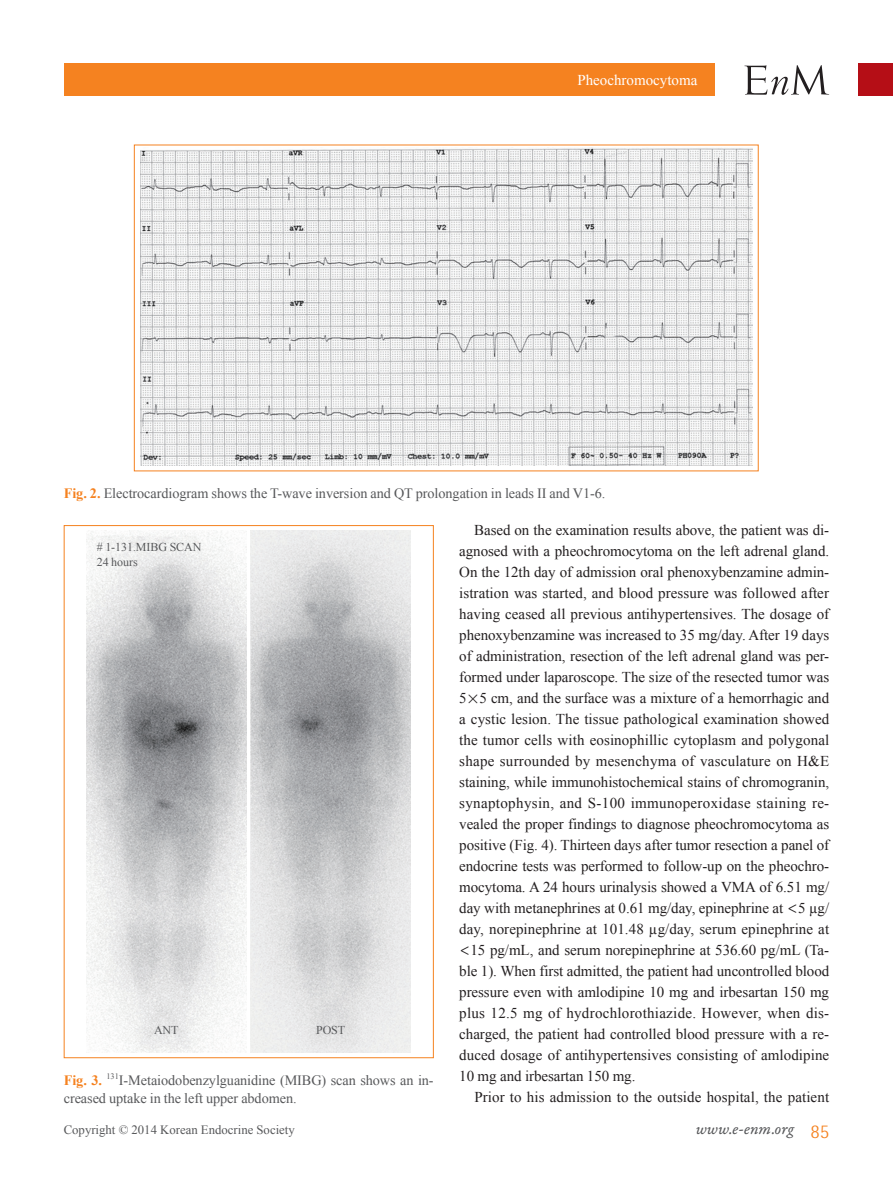
<style>
.page{position:relative;width:893px;height:1191px;background:#fff}
.page>*{position:absolute;margin:0;border:0;box-sizing:border-box;transform-origin:0 0}
.t1{font:16.5px "Garamond Premr Pro It Capt";color:#57585a}
.본문{font:15px/21px "Times New Roman";letter-spacing:.005em;color:#231f20;text-align:justify}
.t2{font:15px "Times New Roman";color:#fff}
.표그림제목{font:14.25px/17.9px "Times New Roman";letter-spacing:-.005em;color:#57585a}
.t3{font:12.75px "Times New Roman";color:#57585a}
.그림지문{font:12px "Times New Roman";letter-spacing:-.005em;color:#57585a}
.s1{font-weight:700;color:#f58220}
.s2{font-family:"Dotum"}
.s3{font-family:"Rotis Semi Sans Std";font-weight:300;font-size:19.5px;color:#f58220}
</style>
<div class="page">
<div style="left:859px;top:64px;width:34px;height:32px;background:#b50e16"></div>
<div style="left:64px;top:64px;width:650px;height:32px;background:#f58220"></div>
<svg style="left:744px;top:65px;width:85px;height:30px"></svg>
<img style="left:87px;top:531px;width:159px;height:521px">
<img style="left:250px;top:531px;width:161px;height:521px">
<img style="left:140px;top:148px;width:613px;height:317px">
<p class="t2" style="left:577px;top:70px;width:121px">Pheochromocytoma</p>
<p class="표그림제목" style="left:64px;top:484px;width:543px"><span class="s1">Fig. 2.</span> Electrocardiogram shows the T-wave inversion and QT prolongation in leads II and V1-6.</p>
<p class="그림지문" style="left:97px;top:539px;width:106px"># 1-131.MIBG SCAN</p>
<p class="그림지문" style="left:97px;top:554px;width:42px">24 hours</p>
<p class="그림지문" style="left:154px;top:1021px;width:26px">ANT</p>
<p class="그림지문" style="left:316px;top:1021px;width:31px">POST</p>
<p class="표그림제목" style="left:64px;top:1071px;width:371px"><span class="s1">Fig. 3.</span> <sup>131</sup>I-Metaiodobenzylguanidine (MIBG) scan shows an in&shy;creased uptake in the left upper abdomen.</p>
<p class="본문" style="left:459px;top:519px;width:372px;text-indent:15px">Based on the examination results above, the patient was di&shy;agnosed with a pheochromocytoma on the left adrenal gland.<br>On the 12th day of admission oral phenoxybenzamine admin&shy;istration was started, and blood pressure was followed after having ceased all previous antihypertensives. The dosage of phenoxybenzamine was increased to 35 mg/day. After 19 days of administration, resection of the left adrenal gland was per&shy;formed under laparoscope. The size of the resected tumor was 5<span class="s2">×</span>5 cm, and the surface was a mixture of a hemorrhagic and a cystic lesion. The tissue pathological examination showed the tumor cells with eosinophillic cytoplasm and polygonal shape surrounded by mesenchyma of vasculature on H&amp;E staining, while immunohistochemical stains of chromogranin, synaptophysin, and S-100 immunoperoxidase staining re&shy;vealed the proper findings to diagnose pheochromocytoma as positive (Fig. 4). Thirteen days after tumor resection a panel of endocrine tests was performed to follow-up on the pheochro&shy;mocytoma. A 24 hours urinalysis showed a VMA of 6.51 mg/ day with metanephrines at 0.61 mg/day, epinephrine at <span class="s2">&lt;</span>5 µg/ day, norepinephrine at 101.48 µg/day, serum epinephrine at <span class="s2">&lt;</span>15 pg/mL, and serum norepinephrine at 536.60 pg/mL (Ta&shy;ble 1). When first admitted, the patient had uncontrolled blood pressure even with amlodipine 10 mg and irbesartan 150 mg plus 12.5 mg of hydrochlorothiazide. However, when dis&shy;charged, the patient had controlled blood pressure with a re&shy;duced dosage of antihypertensives consisting of amlodipine 10 mg and irbesartan 150 mg.</p>
<p class="본문" style="left:474px;top:1086px;width:356px">Prior to his admission to the outside hospital, the patient</p>
<p class="t3" style="left:64px;top:1120px;width:233px">Copyright © 2014 Korean Endocrine Society</p>
<p class="t1" style="left:696px;top:1118px;width:135px">www.e-enm.org <span class="s3">85</span></p>
</div>
